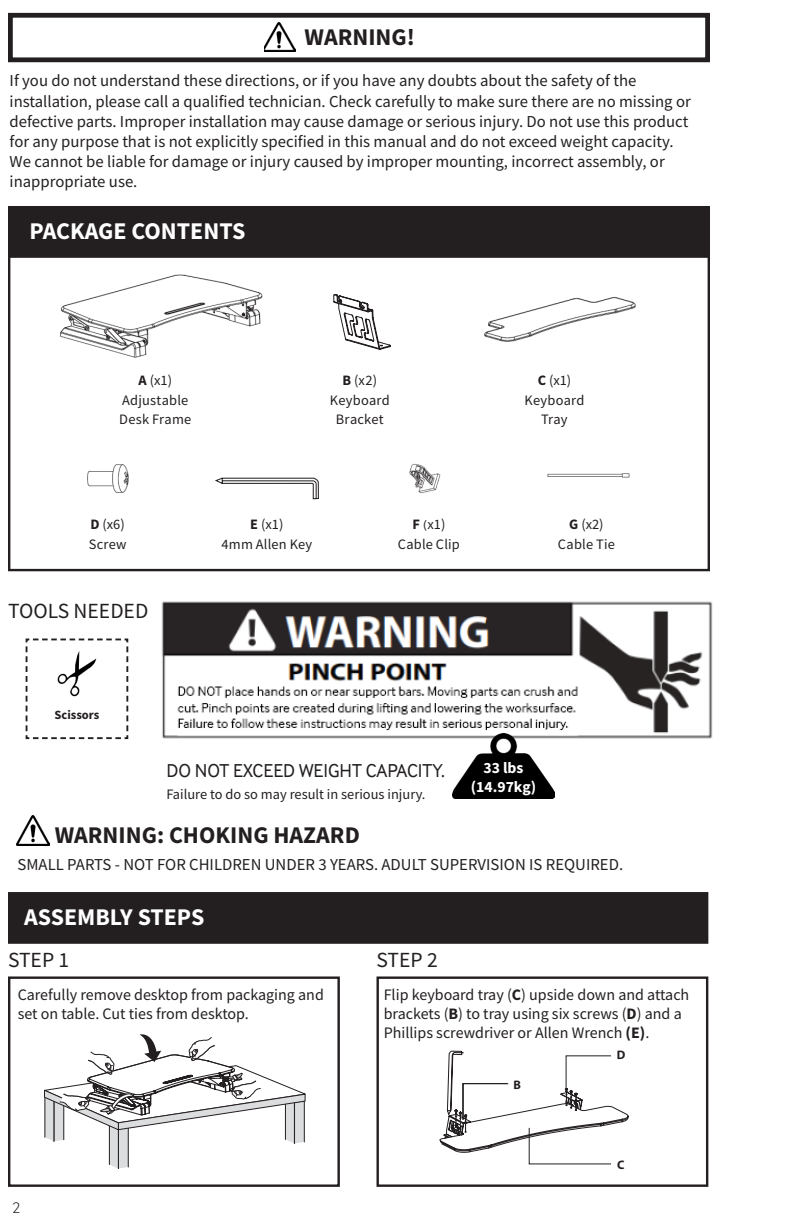
<style>
.page{position:relative;width:792px;height:1224px;background:#fff}
.page>*{position:absolute;margin:0;border:0;box-sizing:border-box;transform-origin:0 0}
.t1{font:700 24px "Source Sans Pro";color:#231f20}
.t2{font:700 24px "Source Sans Pro";color:#fff}
.t3{font:21.6px "Source Sans Pro";color:#231f20}
.t4{font:19.2px "Inter Face";color:#231f20}
.t5{font:16.8px/20px "Source Sans Pro";color:#231f20}
.t6{font:16px/19.2px "Source Sans Pro";color:#231f20}
.t7{font:300 16px "Inter Face";color:#231f20}
.t8{font:700 15.6px "Source Sans Pro";color:#fff}
.t9{font:14.4px/19.2px "Source Sans Pro";letter-spacing:.01em;color:#231f20;text-align:center}
.t10{font:700 12.6px "Source Sans Pro";color:#231f20}
.t11{font:700 12.4px "Myriad Pro";color:#231f20}
.s1{font-weight:700}
</style>
<div class="page">
<div style="left:377px;top:976px;width:331px;height:211px;border:2px solid #231f20"></div>
<div style="left:8px;top:976px;width:332px;height:211px;border:2px solid #231f20"></div>
<img style="left:161px;top:601px;width:552px;height:138px">
<div style="left:9px;top:207px;width:700px;height:50px;background:#231f20"></div>
<div style="left:8px;top:206px;width:702px;height:52px;border:2px solid #231f20"></div>
<svg style="left:25px;top:638px;width:104px;height:102px"></svg>
<img style="left:53px;top:649px;width:48px;height:48px">
<div style="left:9px;top:893px;width:698px;height:50px;background:#231f20"></div>
<div style="left:8px;top:892px;width:700px;height:52px;border:2px solid #231f20"></div>
<img style="left:264px;top:22px;width:32px;height:30px">
<div style="left:8px;top:13px;width:702px;height:49px;border:5px solid #231f20"></div>
<div style="left:8px;top:206px;width:702px;height:365px;border:2px solid #231f20"></div>
<img style="left:409px;top:464px;width:32px;height:30px">
<img style="left:547px;top:473px;width:83px;height:5px">
<img style="left:60px;top:274px;width:203px;height:84px">
<img style="left:484px;top:297px;width:152px;height:45px">
<img style="left:87px;top:464px;width:42px;height:29px">
<img style="left:453px;top:733px;width:101px;height:66px">
<svg style="left:333px;top:294px;width:58px;height:56px"></svg>
<svg style="left:44px;top:1034px;width:262px;height:135px"></svg>
<svg style="left:215px;top:477px;width:104px;height:23px"></svg>
<svg style="left:439px;top:1050px;width:190px;height:115px"></svg>
<img style="left:16px;top:816px;width:34px;height:29px">
<p class="t1" style="left:305px;top:21px;width:112px">WARNING!</p>
<p class="t5" style="left:10px;top:71px;width:683px">If you do not understand these directions, or if you have any doubts about the safety of the installation, please call a qualified technician. Check carefully to make sure there are no missing or defective parts. Improper installation may cause damage or serious injury. Do not use this product for any purpose that is not explicitly specified in this manual and do not exceed weight capacity.<br>We cannot be liable for damage or injury caused by improper mounting, incorrect assembly, or inappropriate use.</p>
<p class="t2" style="left:30px;top:215px;width:217px">PACKAGE CONTENTS</p>
<p class="t9" style="left:139px;top:371px;width:35px"><span class="s1">A</span> (x1)</p>
<p class="t9" style="left:119px;top:390px;width:74px;text-align:left">Adjustable<br>Desk Frame</p>
<p class="t9" style="left:343px;top:371px;width:36px"><span class="s1">B</span> (x2)</p>
<p class="t9" style="left:330px;top:390px;width:61px">Keyboard<br>Bracket</p>
<p class="t9" style="left:538px;top:371px;width:35px"><span class="s1">C</span> (x1)</p>
<p class="t9" style="left:525px;top:390px;width:61px">Keyboard<br>Tray</p>
<p class="t9" style="left:90px;top:515px;width:36px"><span class="s1">D</span> (x6)</p>
<p class="t9" style="left:89px;top:534px;width:39px">Screw</p>
<p class="t3" style="left:8px;top:597px;width:142px">TOOLS NEEDED</p>
<p class="t9" style="left:250px;top:515px;width:35px"><span class="s1">E</span> (x1)</p>
<p class="t9" style="left:221px;top:534px;width:92px">4mm Allen Key</p>
<p class="t9" style="left:412px;top:515px;width:34px"><span class="s1">F</span> (x1)</p>
<p class="t9" style="left:398px;top:534px;width:63px">Cable Clip</p>
<p class="t9" style="left:569px;top:515px;width:36px"><span class="s1">G</span> (x2)</p>
<p class="t9" style="left:558px;top:534px;width:58px">Cable Tie</p>
<p class="t10" style="left:54px;top:706px;width:46px">Scissors</p>
<p class="t4" style="left:166px;top:759px;width:280px">DO NOT EXCEED WEIGHT CAPACITY.</p>
<p class="t9" style="left:166px;top:785px;width:261px">Failure to do so may result in serious injury.</p>
<p class="t8" style="left:483px;top:758px;width:42px">33 lbs</p>
<p class="t8" style="left:471px;top:776px;width:67px">(14.97kg)</p>
<p class="t1" style="left:55px;top:818px;width:307px">WARNING: CHOKING HAZARD</p>
<p class="t5" style="left:18px;top:854px;width:607px">SMALL PARTS - NOT FOR CHILDREN UNDER 3 YEARS. ADULT SUPERVISION IS REQUIRED.</p>
<p class="t2" style="left:24px;top:901px;width:182px">ASSEMBLY STEPS</p>
<p class="t3" style="left:8px;top:946px;width:63px">STEP 1</p>
<p class="t6" style="left:18px;top:985px;width:308px">Carefully remove desktop from packaging and set on table. Cut ties from desktop.</p>
<p class="t7" style="left:12px;top:1198px;width:10px">2</p>
<p class="t3" style="left:377px;top:946px;width:63px">STEP 2</p>
<p class="t6" style="left:384px;top:985px;width:307px">Flip keyboard tray (<span class="s1">C</span>) upside down and attach brackets (<span class="s1">B</span>) to tray using six screws (<span class="s1">D</span>) and a<br>Phillips screwdriver or Allen Wrench <span class="s1">(E)</span>.</p>
<p class="t11" style="left:514px;top:1076px;width:9px">B</p>
<p class="t11" style="left:617px;top:1047px;width:10px">D</p>
<p class="t11" style="left:617px;top:1157px;width:9px">C</p>
</div>
